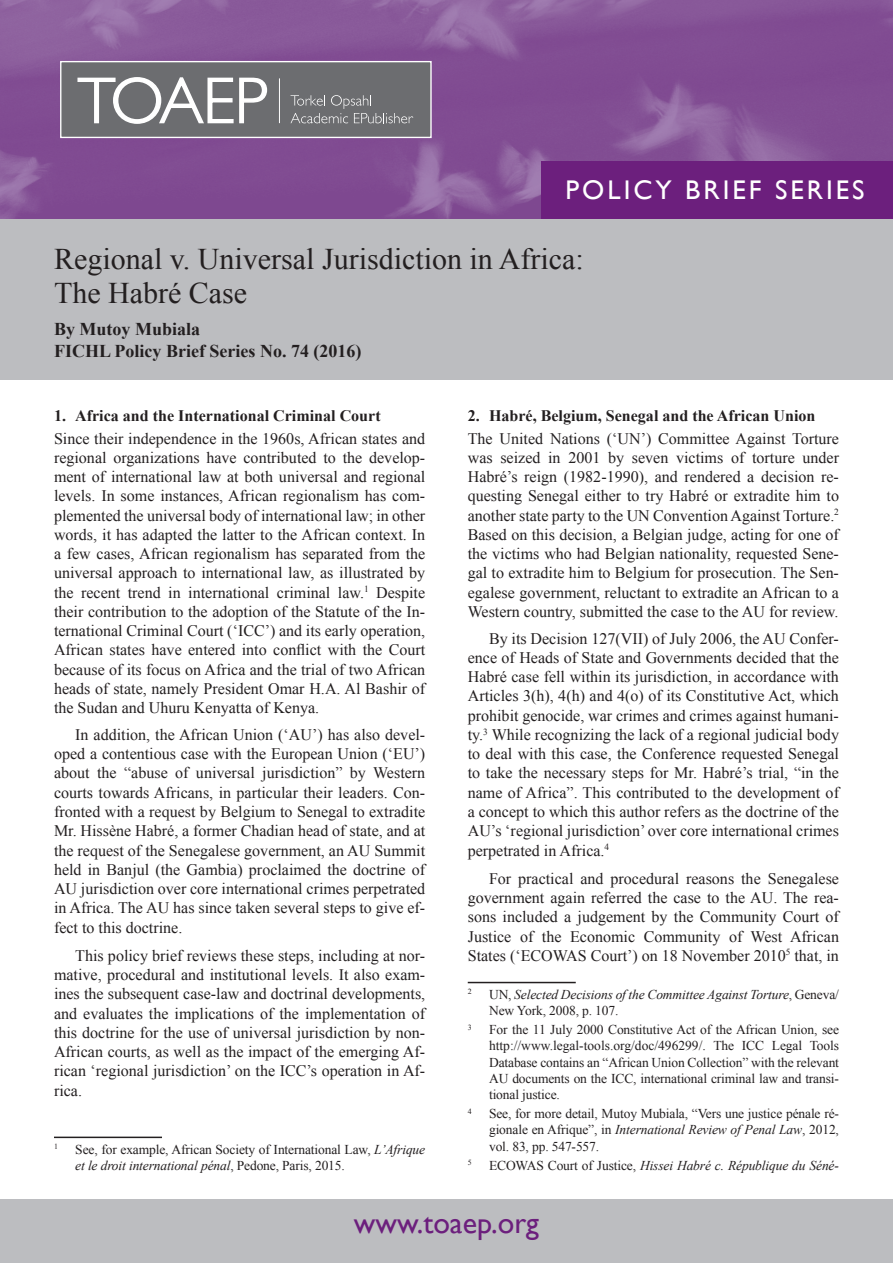
<style>
.page{position:relative;width:893px;height:1263px;background:#fff}
.page>*{position:absolute;margin:0;border:0;box-sizing:border-box;transform-origin:0 0}
.t1{font:30px/34.5px "Times New Roman";color:#231f20}
.t2{font:30px "Gill Sans";color:#6c1f7d}
.t3{font:27px "Gill Sans";letter-spacing:.11em;color:#fff}
.t4{font:700 18px/21.6px "Times New Roman";color:#231f20}
.Para_mid{font:16.05px/19.2px "Times New Roman";color:#231f20;text-align:justify}
.Para_first{font:16.05px/19.2px "Times New Roman";color:#231f20;text-align:justify}
.t5{font:700 16.05px "Times New Roman";color:#231f20}
.FICHL_PB_Footnote{font:13.5px/16.2px "Times New Roman";letter-spacing:-.01em;color:#231f20;text-align:justify}
.FICHL_PB_Footnote-2{font:italic 13.5px/16.2px "Times New Roman";letter-spacing:-.01em;color:#231f20}
.FICHL_PB_Footnote-3{font:7.8px "Times New Roman";color:#231f20}
.s1{font-style:italic}
.s2{font-style:normal}
</style>
<div class="page">
<div style="left:0;top:211px;width:893px;height:168px;background:#bcbdc0"></div>
<img style="left:0;top:0;width:893px;height:218px">
<div style="left:541px;top:161px;width:352px;height:57px;background:#6c1f7d"></div>
<div style="left:0;top:1199px;width:893px;height:64px;background:#bcbdc0"></div>
<svg style="left:62px;top:63px;width:368px;height:73px;background:#7c7d7f"></svg>
<hr style="left:279px;top:78px;width:1px;height:45px;background:#fff">
<div style="left:60px;top:61px;width:372px;height:77px;border:1px solid #fff"></div>
<hr style="left:54px;top:1136px;width:108px;height:2px;background:#231f20">
<hr style="left:468px;top:982px;width:108px;height:1px;background:#231f20">
<h2 class="t3" style="left:566px;top:174px;width:301px">POLICY BRIEF SERIES</h2>
<h1 class="t1" style="left:54px;top:241px;width:531px">Regional v. Universal Jurisdiction in Africa:<br>The Habré Case</h1>
<p class="t4" style="left:54px;top:318px;width:309px">By Mutoy Mubiala<br>FICHL Policy Brief Series No. 74 (2016)</p>
<p class="t5" style="left:54px;top:405px;width:328px">1. Africa and the International Criminal Court</p>
<p class="Para_first" style="left:54px;top:428px;width:373px">Since their independence in the 1960s, African states and regional organizations have contributed to the develop&shy;ment of international law at both universal and regional levels. In some instances, African regionalism has com&shy;plemented the universal body of international law; in other words, it has adapted the latter to the African context. In a few cases, African regionalism has separated from the universal approach to international law, as illustrated by the recent trend in international criminal law.<sup>1</sup> Despite their contribution to the adoption of the Statute of the In&shy;ternational Criminal Court (‘ICC’) and its early operation, African states have entered into conflict with the Court because of its focus on Africa and the trial of two African heads of state, namely President Omar H.A. Al Bashir of the Sudan and Uhuru Kenyatta of Kenya.</p>
<p class="Para_mid" style="left:54px;top:725px;width:373px;text-indent:21px">In addition, the African Union (‘AU’) has also devel&shy;oped a contentious case with the European Union (‘EU’) about the “abuse of universal jurisdiction” by Western courts towards Africans, in particular their leaders. Con&shy;fronted with a request by Belgium to Senegal to extradite Mr. Hissène Habré, a former Chadian head of state, and at the request of the Senegalese government, an AU Summit held in Banjul (the Gambia) proclaimed the doctrine of AU jurisdiction over core international crimes perpetrated in Africa. The AU has since taken several steps to give ef&shy;fect to this doctrine.</p>
<p class="Para_mid" style="left:54px;top:945px;width:373px;text-indent:21px">This policy brief reviews these steps, including at nor&shy;mative, procedural and institutional levels. It also exam&shy;ines the subsequent case-law and doctrinal developments, and evaluates the implications of the implementation of this doctrine for the use of universal jurisdiction by non-African courts, as well as the impact of the emerging Af&shy;rican ‘regional jurisdiction’ on the ICC’s operation in Af&shy;rica.</p>
<p class="FICHL_PB_Footnote-3" style="left:54px;top:1141px;width:5px">1</p>
<p class="FICHL_PB_Footnote" style="left:75px;top:1141px;width:351px">See, for example, African Society of International Law, <span class="s1">L’Afrique et le droit international pénal</span>, Pedone, Paris, 2015.</p>
<p class="t5" style="left:468px;top:405px;width:349px">2. Habré, Belgium, Senegal and the African Union</p>
<p class="Para_first" style="left:468px;top:428px;width:373px">The United Nations (‘UN’) Committee Against Torture was seized in 2001 by seven victims of torture under Habré’s reign (1982-1990), and rendered a decision re&shy;questing Senegal either to try Habré or extradite him to another state party to the UN Convention Against Torture.<sup>2<br></sup>Based on this decision, a Belgian judge, acting for one of the victims who had Belgian nationality, requested Sene&shy;gal to extradite him to Belgium for prosecution. The Sen&shy;egalese government, reluctant to extradite an African to a Western country, submitted the case to the AU for review.</p>
<p class="Para_mid" style="left:468px;top:628px;width:373px;text-indent:21px">By its Decision 127(VII) of July 2006, the AU Confer&shy;ence of Heads of State and Governments decided that the Habré case fell within its jurisdiction, in accordance with Articles 3(h), 4(h) and 4(o) of its Constitutive Act, which prohibit genocide, war crimes and crimes against humani&shy;ty.<sup>3</sup> While recognizing the lack of a regional judicial body to deal with this case, the Conference requested Senegal to take the necessary steps for Mr. Habré’s trial, “in the name of Africa”. This contributed to the development of a concept to which this author refers as the doctrine of the AU’s ‘regional jurisdiction’ over core international crimes perpetrated in Africa.<sup>4</sup></p>
<p class="Para_mid" style="left:468px;top:868px;width:373px;text-indent:21px">For practical and procedural reasons the Senegalese government again referred the case to the AU. The rea&shy;sons included a judgement by the Community Court of Justice of the Economic Community of West African States (‘ECOWAS Court’) on 18 November 2010<sup>5</sup> that, in</p>
<p class="FICHL_PB_Footnote-3" style="left:468px;top:986px;width:5px">2</p>
<p class="FICHL_PB_Footnote-2" style="left:489px;top:986px;width:351px"><span class="s2">UN,</span> Selected Decisions of the Committee Against Torture<span class="s2">, Geneva/<br>New York, 2008, p. 107.</span></p>
<p class="FICHL_PB_Footnote-3" style="left:468px;top:1022px;width:5px">3</p>
<p class="FICHL_PB_Footnote" style="left:489px;top:1021px;width:351px">For the 11 July 2000 Constitutive Act of the African Union, see http://www.legal-tools.org/doc/496299/. The ICC Legal Tools Database contains an “African Union Collection” with the relevant AU documents on the ICC, international criminal law and transi&shy;tional justice.</p>
<p class="FICHL_PB_Footnote-3" style="left:468px;top:1106px;width:5px">4</p>
<p class="FICHL_PB_Footnote" style="left:489px;top:1105px;width:351px">See, for more detail, Mutoy Mubiala, “Vers une justice pénale ré&shy;gionale en Afrique”, in <span class="s1">International Review of Penal Law</span>, 2012, vol. 83, pp. 547-557.</p>
<p class="FICHL_PB_Footnote-3" style="left:468px;top:1157px;width:5px">5</p>
<p class="FICHL_PB_Footnote-2" style="left:489px;top:1157px;width:351px"><span class="s2">ECOWAS Court of Justice,</span> Hissei Habré c. République du Séné-</p>
<h1 class="t2" style="left:354px;top:1205px;width:187px">www.toaep.org</h1>
</div>
